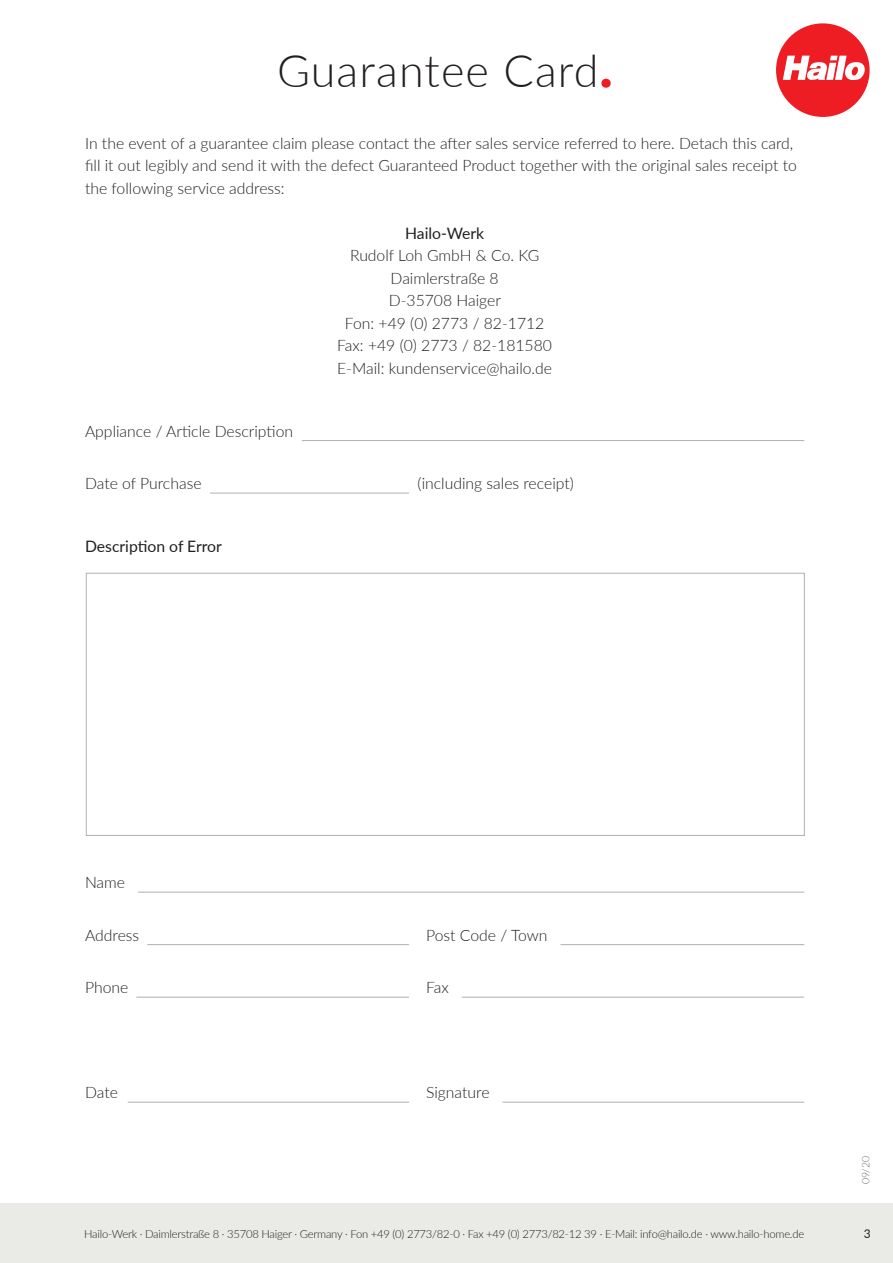
<style>
.page{position:relative;width:893px;height:1263px;background:#fff}
.page>*{position:absolute;margin:0;border:0;box-sizing:border-box;transform-origin:0 0}
.t1{font:300 45px "Lato";letter-spacing:.025em;color:#231f20}
.t2{font:300 15.75px "Lato";color:#231f20}
.t3{font:15.75px "Lato";color:#231f20}
.t4{font:12px "Lato";color:#231f20}
.t5{font:300 11.25px "Lato";letter-spacing:-.02em;color:#231f20}
.t6{font:300 10.5px "Lato";color:#6c6d70}
.s1{font-weight:900;font-size:52.5px;color:#ee1d23}
</style>
<div class="page">
<hr style="left:302px;top:440px;width:502px;height:1px;background:#b2afaa">
<hr style="left:210px;top:493px;width:199px;height:1px;background:#b2afaa">
<hr style="left:138px;top:892px;width:666px;height:1px;background:#b2afaa">
<hr style="left:147px;top:944px;width:262px;height:1px;background:#b2afaa">
<hr style="left:560px;top:944px;width:244px;height:1px;background:#b2afaa">
<hr style="left:136px;top:997px;width:273px;height:1px;background:#b2afaa">
<hr style="left:462px;top:997px;width:342px;height:1px;background:#b2afaa">
<hr style="left:128px;top:1102px;width:281px;height:1px;background:#b2afaa">
<hr style="left:502px;top:1102px;width:302px;height:1px;background:#b2afaa">
<div style="left:86px;top:573px;width:718px;height:263px;border:1px solid #b2afaa"></div>
<div style="left:776px;top:23px;width:94px;height:94px;background:#ee1d23;border-radius:50%"></div>
<svg style="left:783px;top:56px;width:82px;height:24px"></svg>
<div style="left:0;top:1203px;width:893px;height:60px;background:#eaeae7"></div>
<p class="t1" style="left:277px;top:40px;width:337px">Guarantee Card<span class="s1">.</span></p>
<p class="t2" style="left:85px;top:132px;width:710px">In the event of a guarantee claim please contact the after sales service referred to here. Detach this card,</p>
<p class="t2" style="left:85px;top:155px;width:713px">fill it out legibly and send it with the defect Guaranteed Product together with the original sales receipt to</p>
<p class="t2" style="left:85px;top:177px;width:201px">the following service address:</p>
<p class="t3" style="left:405px;top:222px;width:81px">Hailo-Werk</p>
<p class="t2" style="left:350px;top:245px;width:191px">Rudolf Loh GmbH &amp; Co. KG</p>
<p class="t2" style="left:391px;top:267px;width:110px">Daimlerstraße 8</p>
<p class="t2" style="left:389px;top:290px;width:114px">D-35708 Haiger</p>
<p class="t2" style="left:345px;top:312px;width:201px">Fon: +49 (0) 2773 / 82-1712</p>
<p class="t2" style="left:337px;top:335px;width:216px">Fax: +49 (0) 2773 / 82-181580</p>
<p class="t2" style="left:337px;top:357px;width:217px">E-Mail: kundenservice@hailo.de</p>
<p class="t2" style="left:85px;top:420px;width:210px">Appliance / Article Description</p>
<p class="t2" style="left:85px;top:473px;width:118px">Date of Purchase</p>
<p class="t2" style="left:418px;top:473px;width:158px">(including sales receipt)</p>
<p class="t3" style="left:85px;top:535px;width:138px">Description of Error</p>
<p class="t2" style="left:85px;top:872px;width:42px">Name</p>
<p class="t2" style="left:85px;top:924px;width:56px">Address</p>
<p class="t2" style="left:426px;top:924px;width:123px">Post Code / Town</p>
<p class="t2" style="left:85px;top:977px;width:45px">Phone</p>
<p class="t2" style="left:426px;top:977px;width:24px">Fax</p>
<p class="t2" style="left:85px;top:1082px;width:34px">Date</p>
<p class="t2" style="left:426px;top:1082px;width:65px">Signature</p>
<p class="t6" style="left:858px;top:1184px;width:30px;rotate:-90deg">09/20</p>
<p class="t5" style="left:84px;top:1226px;width:721px">Hailo-Werk · Daimlerstraße 8 · 35708 Haiger · Germany · Fon +49 (0) 2773/82-0 · Fax +49 (0) 2773/82-12 39 · E-Mail: info@hailo.de · www.hailo-home.de</p>
<p class="t4" style="left:864px;top:1225px;width:8px">3</p>
</div>
